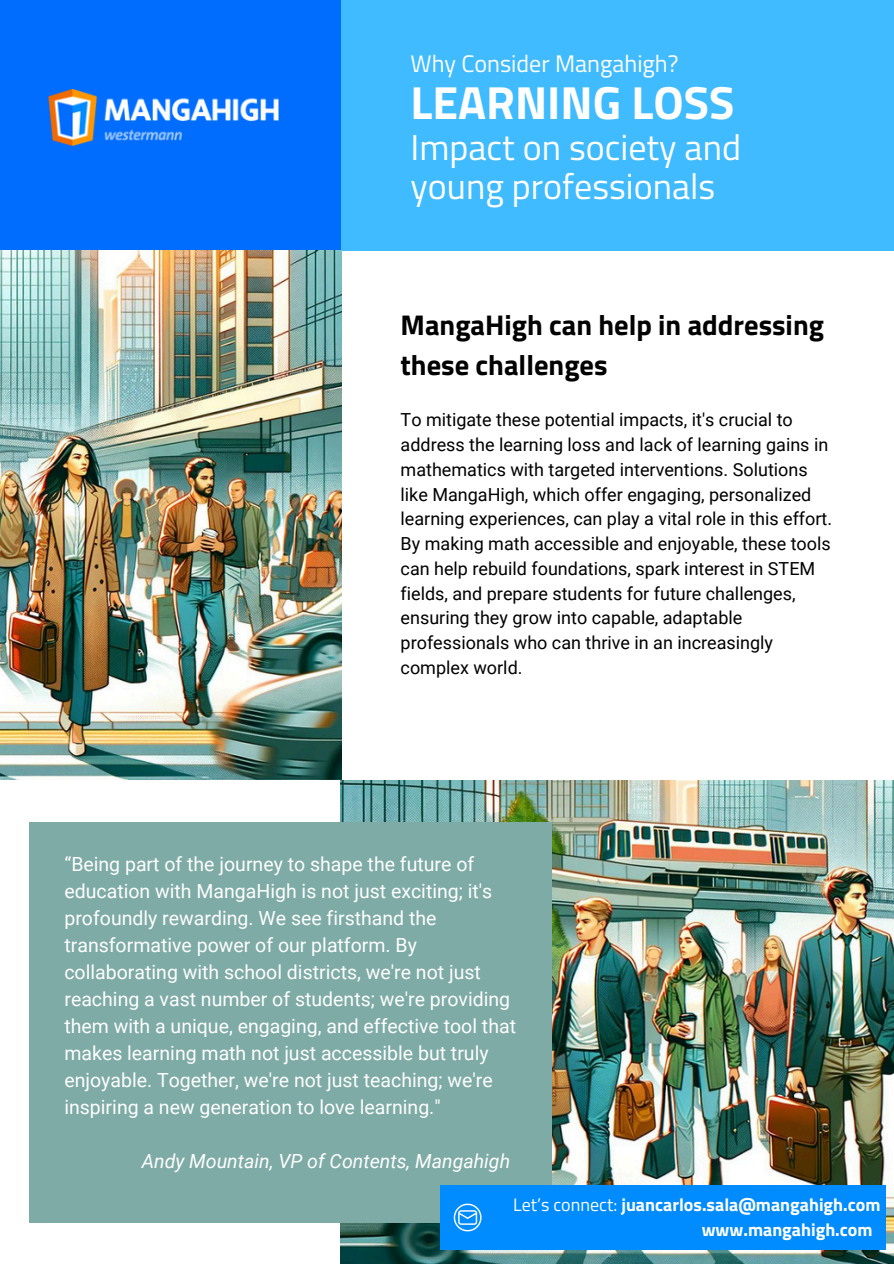
<style>
.page{position:relative;width:894px;height:1264px;background:#fff}
.page>*{position:absolute;margin:0;border:0;box-sizing:border-box;transform-origin:0 0}
.t1{font:700 46.5px "Titillium Web";color:#fff}
.t2{font:36px/39.3px "Titillium Web";color:#fff}
.t3{font:700 28.5px/39.3px "Titillium Web";color:#000}
.t4{font:24px "Titillium Web";color:#fff}
.t5{font:19.5px/27px "Roboto";color:#fefefe}
.t6{font:italic 19.5px "Roboto";color:#fefefe}
.t7{font:18px/24.8px "Roboto";color:#000}
.t8{font:700 18px "Titillium Web";color:#fefefe}
.s1{font-weight:400}
</style>
<div class="page">
<div style="left:0;top:0;width:341px;height:251px;background:#006dff"></div>
<div style="left:341px;top:0;width:552px;height:251px;background:#40bbff"></div>
<img style="left:0;top:251px;width:341px;height:529px">
<img style="left:48px;top:89px;width:231px;height:57px">
<img style="left:341px;top:780px;width:552px;height:483px">
<div style="left:29px;top:821px;width:522px;height:401px;background:#7eaba6"></div>
<div style="left:440px;top:1185px;width:444px;height:64px;background:#008cff"></div>
<svg style="left:453px;top:1203px;width:28px;height:28px"></svg>
<h3 class="t4" style="left:410px;top:45px;width:269px">Why Consider Mangahigh?</h3>
<h1 class="t1" style="left:410px;top:67px;width:325px">LEARNING LOSS</h1>
<h2 class="t2" style="left:410px;top:127px;width:332px">Impact on society and young professionals</h2>
<p class="t3" style="left:400px;top:305px;width:425px">MangaHigh can help in addressing these challenges</p>
<p class="t7" style="left:400px;top:408px;width:433px">To mitigate these potential impacts, it's crucial to address the learning loss and lack of learning gains in mathematics with targeted interventions. Solutions like MangaHigh, which offer engaging, personalized learning experiences, can play a vital role in this effort.<br>By making math accessible and enjoyable, these tools can help rebuild foundations, spark interest in STEM fields, and prepare students for future challenges, ensuring they grow into capable, adaptable professionals who can thrive in an increasingly complex world.</p>
<h2 class="t5" style="left:64px;top:851px;width:453px">“Being part of the journey to shape the future of education with MangaHigh is not just exciting; it's profoundly rewarding. We see firsthand the transformative power of our platform. By collaborating with school districts, we're not just reaching a vast number of students; we're providing them with a unique, engaging, and effective tool that makes learning math not just accessible but truly enjoyable. Together, we're not just teaching; we're inspiring a new generation to love learning."</h2>
<p class="t6" style="left:142px;top:1150px;width:370px">Andy Mountain, VP of Contents, Mangahigh</p>
<p class="t8" style="left:513px;top:1190px;width:369px"><span class="s1">Let’s connect:</span> juancarlos.sala@mangahigh.com</p>
<p class="t8" style="left:701px;top:1215px;width:172px">www.mangahigh.com</p>
</div>
